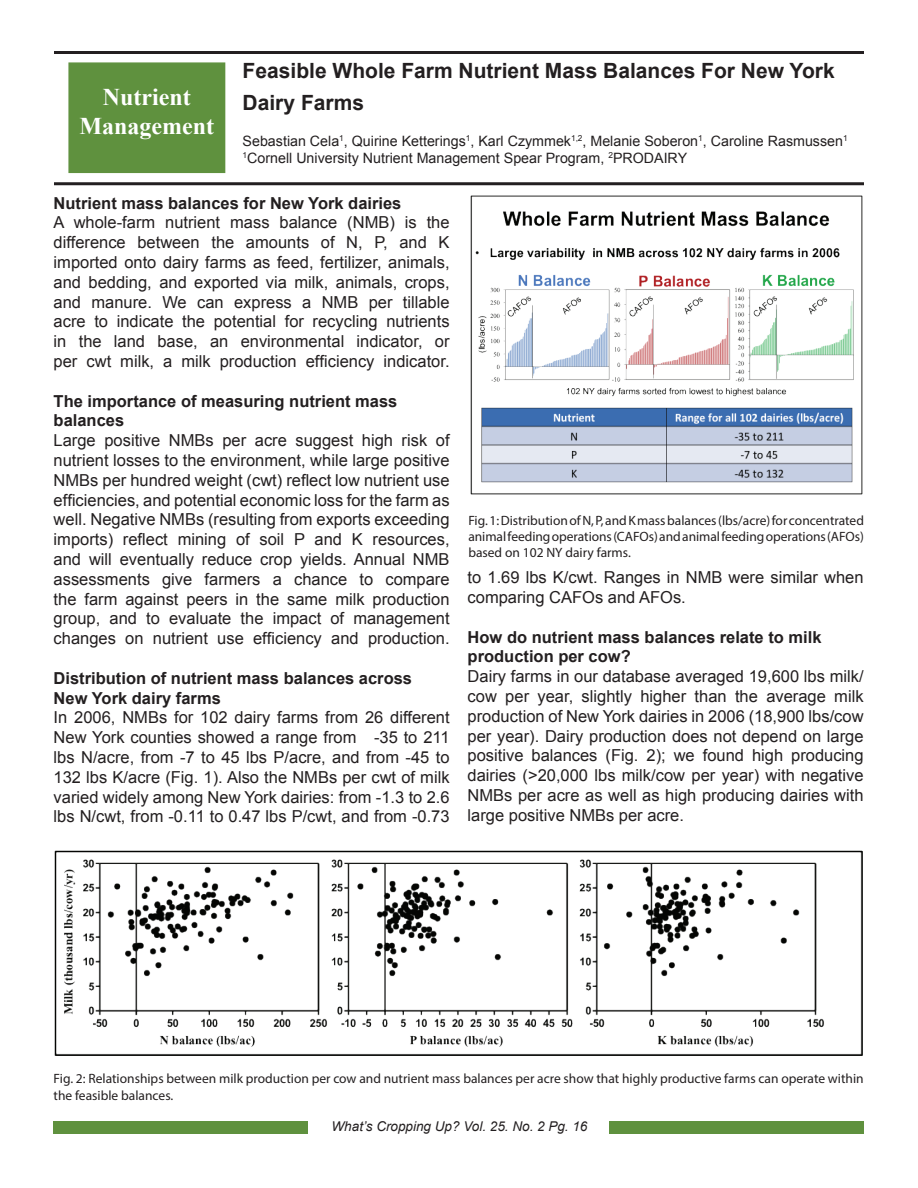
<style>
.page{position:relative;width:918px;height:1188px;background:#fff}
.page>*{position:absolute;margin:0;border:0;box-sizing:border-box;transform-origin:0 0}
.t1{font:700 24px/28.8px "Times New Roman";color:#fff;text-align:center}
.t2{font:700 21px/32.4px "Arial";color:#231f20}
.t3{font:16.5px/19.8px "Arial";color:#231f20;text-align:justify}
.t4{font:700 16.5px/19.8px "Arial";color:#231f20}
.t5{font:14.25px/17.1px "Arial";color:#231f20}
.t6{font:13.5px/16.2px "Myriad Pro";color:#231f20;text-align:justify}
.t7{font:italic 13.5px "Arial";color:#231f20}
</style>
<div class="page">
<div style="left:68px;top:62px;width:157px;height:111px;background:#5f913e;border:2px solid #5f913e"></div>
<hr style="left:54px;top:51px;width:810px;height:3px;background:#231f20">
<hr style="left:54px;top:182px;width:810px;height:3px;background:#231f20">
<div style="left:609px;top:1121px;width:255px;height:13px;background:#5f913e"></div>
<div style="left:54px;top:1121px;width:254px;height:13px;background:#5f913e"></div>
<img style="left:470px;top:195px;width:393px;height:299px">
<img style="left:55px;top:851px;width:807px;height:204px">
<h1 class="t1" style="left:79px;top:82px;width:136px">Nutrient<br>Management</h1>
<p class="t2" style="left:243px;top:55px;width:594px">Feasible Whole Farm Nutrient Mass Balances For New York<br>Dairy Farms</p>
<p class="t5" style="left:243px;top:133px;width:607px">Sebastian Cela<sup>1</sup>, Quirine Ketterings<sup>1</sup>, Karl Czymmek<sup>1,2</sup>, Melanie Soberon<sup>1</sup>, Caroline Rasmussen<sup>1<br>1</sup>Cornell University Nutrient Management Spear Program, <sup>2</sup>PRODAIRY</p>
<p class="t4" style="left:54px;top:193px;width:349px">Nutrient mass balances for New York dairies</p>
<p class="t3" style="left:54px;top:213px;width:397px">A whole-farm nutrient mass balance (NMB) is the difference between the amounts of N, P, and K imported onto dairy farms as feed, fertilizer, animals, and bedding, and exported via milk, animals, crops, and manure. We can express a NMB per tillable acre to indicate the potential for recycling nutrients in the land base, an environmental indicator, or per cwt milk, a milk production efficiency indicator.</p>
<p class="t4" style="left:54px;top:391px;width:345px">The importance of measuring nutrient mass balances</p>
<p class="t3" style="left:54px;top:431px;width:398px">Large positive NMBs per acre suggest high risk of nutrient losses to the environment, while large positive NMBs per hundred weight (cwt) reflect low nutrient use efficiencies, and potential economic loss for the farm as well. Negative NMBs (resulting from exports exceeding imports) reflect mining of soil P and K resources, and will eventually reduce crop yields. Annual NMB assessments give farmers a chance to compare the farm against peers in the same milk production group, and to evaluate the impact of management changes on nutrient use efficiency and production.</p>
<p class="t4" style="left:54px;top:669px;width:360px">Distribution of nutrient mass balances across<br>New York dairy farms</p>
<p class="t3" style="left:54px;top:708px;width:397px">In 2006, NMBs for 102 dairy farms from 26 different New York counties showed a range from -35 to 211 lbs N/acre, from -7 to 45 lbs P/acre, and from -45 to 132 lbs K/acre (Fig. 1). Also the NMBs per cwt of milk varied widely among New York dairies: from -1.3 to 2.6 lbs N/cwt, from -0.11 to 0.47 lbs P/cwt, and from -0.73</p>
<p class="t6" style="left:468px;top:512px;width:397px">Fig. 1: Distribution of N, P, and K mass balances (lbs/acre) for concentrated animal feeding operations (CAFOs) and animal feeding operations (AFOs) based on 102 NY dairy farms.</p>
<p class="t3" style="left:468px;top:568px;width:397px">to 1.69 lbs K/cwt. Ranges in NMB were similar when comparing CAFOs and AFOs.</p>
<p class="t4" style="left:468px;top:627px;width:355px">How do nutrient mass balances relate to milk production per cow?</p>
<p class="t3" style="left:468px;top:667px;width:397px">Dairy farms in our database averaged 19,600 lbs milk/ cow per year, slightly higher than the average milk production of New York dairies in 2006 (18,900 lbs/cow per year). Dairy production does not depend on large positive balances (Fig. 2); we found high producing dairies (&gt;20,000 lbs milk/cow per year) with negative NMBs per acre as well as high producing dairies with large positive NMBs per acre.</p>
<p class="t6" style="left:54px;top:1071px;width:812px">Fig. 2: Relationships between milk production per cow and nutrient mass balances per acre show that highly productive farms can operate within the feasible balances.</p>
<p class="t7" style="left:332px;top:1117px;width:257px">What’s Cropping Up? Vol. 25. No. 2 Pg. 16</p>
</div>
